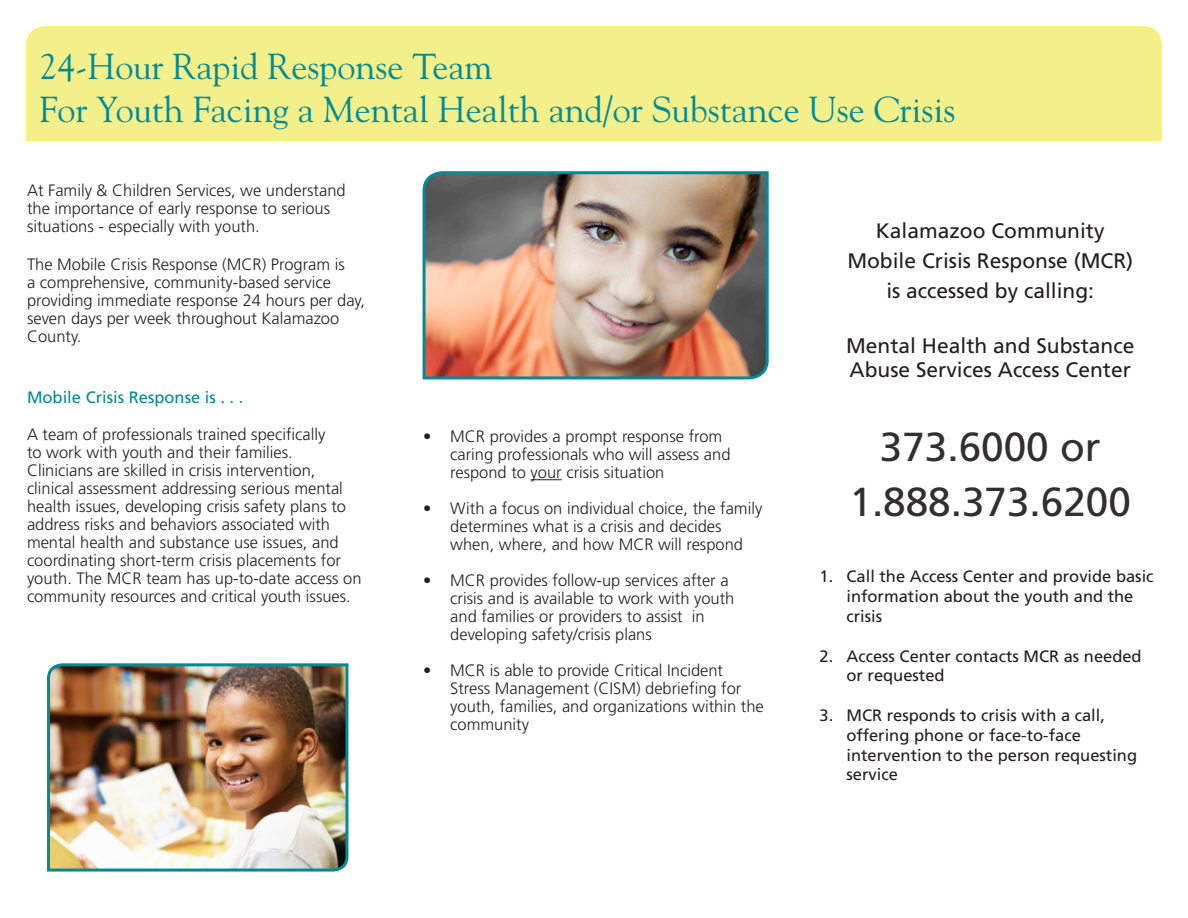
<style>
.page{position:relative;width:1188px;height:918px;background:#fff}
.page>*{position:absolute;margin:0;border:0;box-sizing:border-box;transform-origin:0 0}
.t1{font:40.5px/54.6px "Frutiger";color:#312f30;text-align:center}
.t2{font:36px/43.2px "Goudy";color:#008b98}
.t3{font:21px/30px "Frutiger";color:#231f20;text-align:center}
.t4{font:300 16.5px/18px "Frutiger";color:#231f20}
.t5{font:16.5px/19.8px "Frutiger";color:#231f20}
.t6{font:16.5px "Frutiger";color:#008b98}
</style>
<div class="page">
<div style="left:26px;top:26px;width:1136px;height:115px;background:#f3ef8b"></div>
<img style="left:422px;top:171px;width:347px;height:209px">
<img style="left:47px;top:663px;width:302px;height:209px">
<hr style="left:531px;top:479px;width:31px;height:1px;background:#231f20">
<h2 class="t2" style="left:39px;top:44px;width:918px">24-Hour Rapid Response Team<br>For Youth Facing a Mental Health and/or Substance Use Crisis</h2>
<p class="t4" style="left:27px;top:182px;width:320px">At Family &amp; Children Services, we understand the importance of early response to serious situations - especially with youth.</p>
<p class="t4" style="left:27px;top:255px;width:340px">The Mobile Crisis Response (MCR) Program is<br>a comprehensive, community-based service providing immediate response 24 hours per day, seven days per week throughout Kalamazoo County.</p>
<p class="t6" style="left:27px;top:387px;width:218px">Mobile Crisis Response is . . .</p>
<p class="t4" style="left:27px;top:426px;width:336px">A team of professionals trained specifically<br>to work with youth and their families.<br>Clinicians are skilled in crisis intervention, clinical assessment addressing serious mental health issues, developing crisis safety plans to address risks and behaviors associated with mental health and substance use issues, and coordinating short-term crisis placements for youth. The MCR team has up-to-date access on community resources and critical youth issues.</p>
<p class="t4" style="left:450px;top:427px;width:282px;text-indent:-27px">• MCR provides a prompt response from caring professionals who will assess and respond to your crisis situation</p>
<p class="t4" style="left:450px;top:499px;width:314px;text-indent:-27px">• With a focus on individual choice, the family determines what is a crisis and decides when, where, and how MCR will respond</p>
<p class="t4" style="left:450px;top:571px;width:286px;text-indent:-27px">• MCR provides follow-up services after a crisis and is available to work with youth and families or providers to assist in developing safety/crisis plans</p>
<p class="t4" style="left:450px;top:661px;width:315px;text-indent:-27px">• MCR is able to provide Critical Incident Stress Management (CISM) debriefing for youth, families, and organizations within the community</p>
<p class="t3" style="left:847px;top:215px;width:287px">Kalamazoo Community<br>Mobile Crisis Response (MCR) is accessed by calling:</p>
<p class="t3" style="left:846px;top:333px;width:290px;line-height:24px;text-align:left">Mental Health and Substance<br>Abuse Services Access Center</p>
<h1 class="t1" style="left:850px;top:420px;width:283px">373.6000 or<br>1.888.373.6200</h1>
<p class="t5" style="left:846px;top:567px;width:309px;text-indent:-27px">1. Call the Access Center and provide basic information about the youth and the crisis</p>
<p class="t5" style="left:846px;top:646px;width:297px;text-indent:-27px">2. Access Center contacts MCR as needed or requested</p>
<p class="t5" style="left:846px;top:705px;width:292px;text-indent:-27px">3. MCR responds to crisis with a call, offering phone or face-to-face intervention to the person requesting service</p>
</div>
